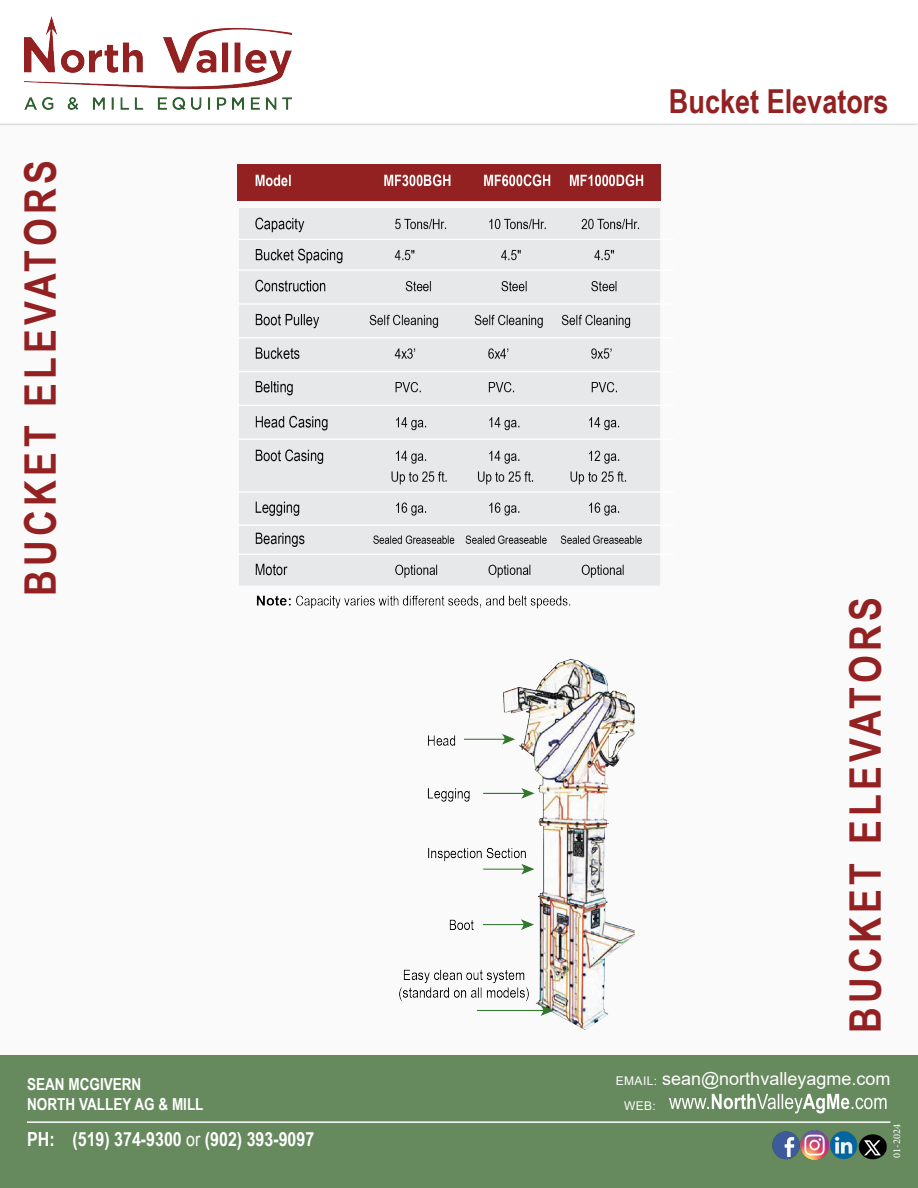
<style>
.page{position:relative;width:918px;height:1188px;background:#fff}
.page>*{position:absolute;margin:0;border:0;box-sizing:border-box;transform-origin:0 0}
.t1{font:700 43.5px "Arial Narrow";letter-spacing:.1em;color:#942121}
.t2{font:700 33px "Arial Narrow";color:#942121}
.t3{font:700 19.5px "Arial Narrow";color:#fff}
.t4{font:18px "Arial";color:#fff}
.t5{font:700 16.5px "Arial Narrow";color:#fff}
.t6{font:12px "Arial";color:#fff}
.t7{font:10.5px "Minion Pro";color:#fff}
.s1{font-weight:400}
.s2{font-size:12px}
</style>
<div class="page">
<div style="left:0;top:124px;width:917px;height:931px;background:#fafafa"></div>
<div style="left:0;top:1055px;width:918px;height:133px;background:#66895d"></div>
<hr style="left:27px;top:1121px;width:863px;height:2px;background:#fff">
<svg style="left:669px;top:1094px;width:218px;height:19px"></svg>
<img style="left:24px;top:16px;width:267px;height:93px">
<hr style="left:0;top:124px;width:917px;height:1px;background:#dcdddf">
<img style="left:237px;top:164px;width:424px;height:866px">
<img style="left:772px;top:1131px;width:56px;height:28px">
<img style="left:830px;top:1131px;width:28px;height:28px">
<img style="left:859px;top:1134px;width:28px;height:25px">
<p class="t1" style="left:8px;top:596px;width:437px;rotate:-90deg">BUCKET ELEVATORS</p>
<p class="t5" style="left:27px;top:1072px;width:116px">SEAN MCGIVERN</p>
<p class="t5" style="left:27px;top:1091px;width:178px">NORTH VALLEY AG &amp; MILL</p>
<p class="t3" style="left:27px;top:1125px;width:289px">PH: (519) 374-9300 <span class="s1">or</span> (902) 393-9097</p>
<p class="t2" style="left:669px;top:77px;width:221px">Bucket Elevators</p>
<p class="t1" style="left:833px;top:1033px;width:437px;rotate:-90deg">BUCKET ELEVATORS</p>
<p class="t4" style="left:616px;top:1067px;width:276px"><span class="s2">EMAIL:</span> sean@northvalleyagme.com</p>
<p class="t6" style="left:624px;top:1097px;width:33px">WEB:</p>
<p class="t7" style="left:890px;top:1158px;width:35px;rotate:-90deg">01-2024</p>
</div>
